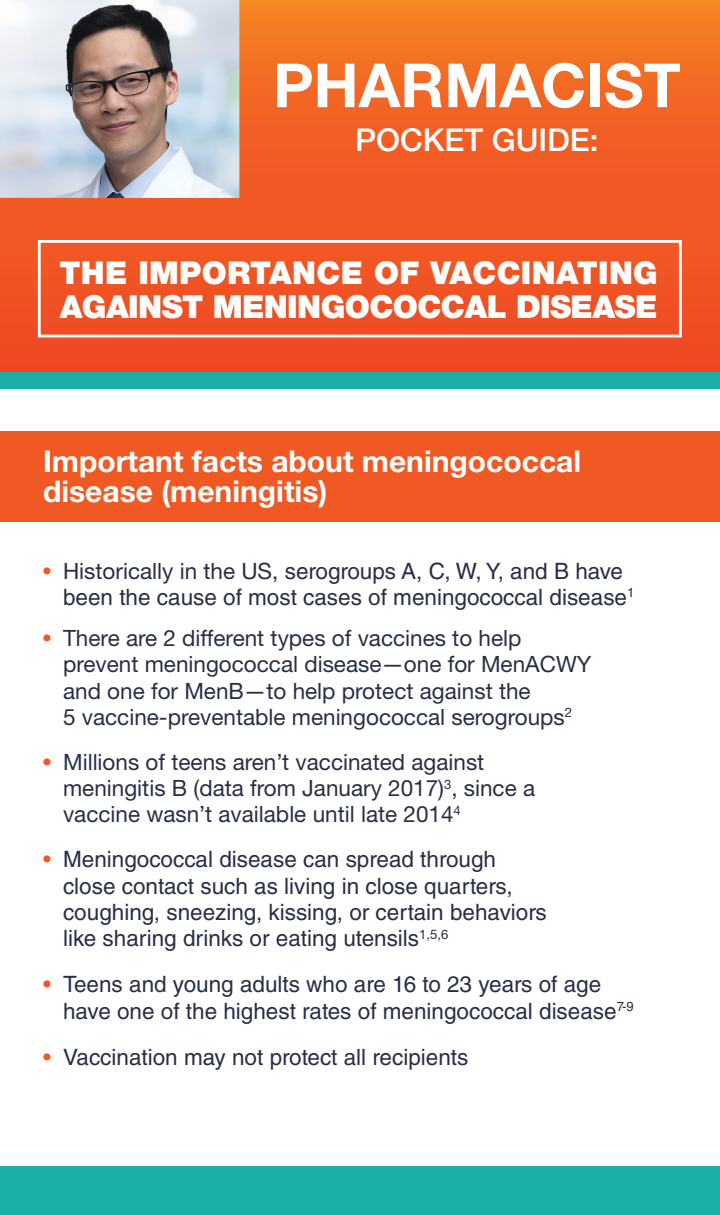
<style>
.page{position:relative;width:720px;height:1215px;background:#fff}
.page>*{position:absolute;margin:0;border:0;box-sizing:border-box;transform-origin:0 0}
.t1{font:700 60.75px "Helvetica Neue LT Std";color:#fff}
.t2{font:900 31.75px "Helvetica Neue LT Std";letter-spacing:-.02em;color:#fff}
.t3{font:900 31.5px "Helvetica Neue LT Std";letter-spacing:.01em;color:#fff}
.t4{font:500 31.5px "Helvetica Neue LT Std";color:#fff}
.t5{font:700 30px/30px "Helvetica Neue LT Std";color:#fff}
.t6{font:22.5px/26.2px "Helvetica LT Std";color:#282e46}
.t7{font:22.5px/26.2px "Helvetica Neue LT Std";color:#282e46}
.s1{color:#f15924}
.s2{font-family:"Helvetica Neue LT Std"}
.s3{font-family:"Helvetica LT Std";color:#f15924}
</style>
<div class="page">
<div style="left:0;top:431px;width:720px;height:90px;background:#f15924"></div>
<div style="left:0;top:0;width:720px;height:372px;background:linear-gradient(to bottom,#f47823,#ef4424)"></div>
<img style="left:0;top:0;width:239px;height:198px">
<div style="left:0;top:1167px;width:720px;height:48px;background:#1bafa9"></div>
<div style="left:38px;top:240px;width:644px;height:97px;border:3px solid #fff"></div>
<div style="left:0;top:372px;width:720px;height:17px;background:#1bafa9"></div>
<h1 class="t1" style="left:273px;top:48px;width:409px">PHARMACIST</h1>
<h3 class="t4" style="left:355px;top:121px;width:245px">POCKET GUIDE:</h3>
<h3 class="t3" style="left:59px;top:254px;width:600px">THE IMPORTANCE OF VACCINATING</h3>
<h2 class="t2" style="left:60px;top:288px;width:599px">AGAINST MENINGOCOCCAL DISEASE</h2>
<h3 class="t5" style="left:43px;top:446px;width:540px">Important facts about meningococcal disease (meningitis)</h3>
<p class="t6" style="left:63px;top:558px;width:573px;text-indent:-20px"><span class="s1">•</span> <span class="s2">Historically in the US,</span> serogroups A, C, W, Y, and B have been the cause of most cases of meningococcal disease<sup>1</sup></p>
<p class="t7" style="left:63px;top:625px;width:530px;text-indent:-20px"><span class="s3">•</span> There are 2 different types of vaccines to help prevent meningococcal disease—one for MenACWY and one for MenB—to help protect against the<br>5 vaccine-preventable meningococcal serogroups<sup>2</sup></p>
<p class="t7" style="left:63px;top:748px;width:474px;text-indent:-20px"><span class="s3">•</span> Millions of teens aren’t vaccinated against meningitis B (data from January 2017)<sup>3</sup>, since a vaccine wasn’t available until late 2014<sup>4</sup></p>
<p class="t6" style="left:63px;top:846px;width:485px;text-indent:-20px"><span class="s1">•</span> Meningococcal disease can spread through close contact such as living in close quarters, coughing, sneezing, kissing, or certain behaviors like sharing drinks or eating utensils<sup>1,5,6</sup></p>
<p class="t6" style="left:63px;top:971px;width:572px;text-indent:-20px"><span class="s1">•</span> Teens and young adults who are 16 to 23 years of age have one of the highest rates of meningococcal disease<sup>7-9</sup></p>
<p class="t6" style="left:43px;top:1044px;width:427px"><span class="s1">•</span> Vaccination may not protect all recipients</p>
</div>
